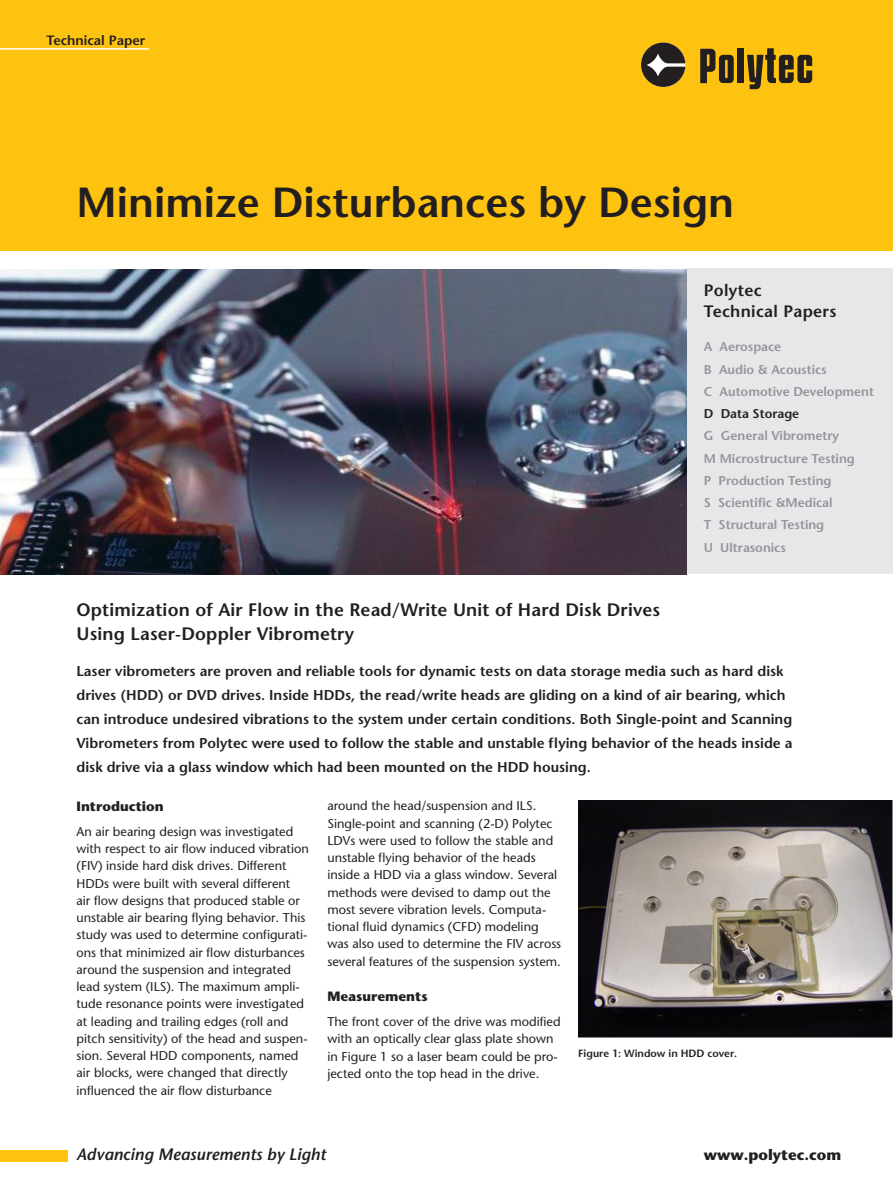
<style>
.page{position:relative;width:893px;height:1191px;background:#fff}
.page>*{position:absolute;margin:0;border:0;box-sizing:border-box;transform-origin:0 0}
.t1{font:600 42px "Stone Sans LT";color:#231f20}
.t2{font:600 18px/24px "Stone Sans LT";letter-spacing:.01em;color:#231f20}
.t3{font:italic 600 16.5px "Stone Sans LT";color:#231f20}
.t4{font:600 16.5px "Stone Sans LT";letter-spacing:.02em;color:#231f20}
.t5{font:700 15px "Stone Sans LT";color:#231f20}
.t6{font:600 14.25px/24px "Stone Sans LT";color:#231f20}
.copy{font:700 13.5px "Stone Sans LT";color:#231f20}
.t7{font:600 13.5px "Stone Sans LT";color:#231f20}
.copy-2{font:12.75px/17.2px "Stone Sans LT";color:#231f20}
.t8{font:600 12.75px "Stone Sans LT";color:#939598}
.t9{font:600 12.75px "Stone Sans LT";color:#231f20}
.copy-3{font:600 10.5px "Stone Sans LT";color:#231f20}
</style>
<div class="page">
<div style="left:687px;top:268px;width:206px;height:306px;background:#e6e7e9"></div>
<div style="left:0;top:0;width:893px;height:251px;background:#fec210"></div>
<div style="left:738px;top:48px;width:6px;height:35px;background:#231f20"></div>
<svg style="left:700px;top:49px;width:34px;height:34px"></svg>
<svg style="left:641px;top:43px;width:44px;height:44px"></svg>
<svg style="left:747px;top:48px;width:65px;height:41px"></svg>
<hr style="left:0;top:48px;width:149px;height:2px;background:#fff">
<img style="left:0;top:269px;width:687px;height:305px">
<div style="left:0;top:1150px;width:68px;height:11px;background:#fec210"></div>
<img style="left:578px;top:801px;width:315px;height:236px">
<p class="t7" style="left:46px;top:32px;width:100px">Technical Paper</p>
<p class="t1" style="left:77px;top:177px;width:659px">Minimize Disturbances by Design</p>
<p class="t4" style="left:704px;top:280px;width:60px">Polytec</p>
<p class="t4" style="left:704px;top:301px;width:134px">Technical Papers</p>
<p class="t2" style="left:77px;top:598px;width:585px">Optimization of Air Flow in the Read/Write Unit of Hard Disk Drives<br>Using Laser-Doppler Vibrometry</p>
<p class="t8" style="left:704px;top:339px;width:79px">A Aerospace</p>
<p class="t8" style="left:704px;top:361px;width:124px">B Audio &amp; Acoustics</p>
<p class="t8" style="left:704px;top:384px;width:172px">C Automotive Development</p>
<p class="t9" style="left:704px;top:406px;width:97px">D Data Storage</p>
<p class="t8" style="left:704px;top:428px;width:137px">G General Vibrometry</p>
<p class="t8" style="left:704px;top:450px;width:153px">M Microstructure Testing</p>
<p class="t8" style="left:704px;top:473px;width:129px">P Production Testing</p>
<p class="t8" style="left:704px;top:495px;width:130px">S Scientific &amp;Medical</p>
<p class="t8" style="left:704px;top:517px;width:122px">T Structural Testing</p>
<p class="t8" style="left:704px;top:539px;width:84px">U Ultrasonics</p>
<p class="t6" style="left:77px;top:658px;width:717px">Laser vibrometers are proven and reliable tools for dynamic tests on data storage media such as hard disk drives (HDD) or DVD drives. Inside HDDs, the read/write heads are gliding on a kind of air bearing, which can introduce undesired vibrations to the system under certain conditions. Both Single-point and Scanning Vibrometers from Polytec were used to follow the stable and unstable flying behavior of the heads inside a disk drive via a glass window which had been mounted on the HDD housing.</p>
<p class="copy" style="left:77px;top:798px;width:89px">Introduction</p>
<p class="copy-2" style="left:327px;top:797px;width:235px">around the head/suspension and ILS.<br>Single-point and scanning (2-D) Polytec LDVs were used to follow the stable and unstable flying behavior of the heads inside a HDD via a glass window. Several methods were devised to damp out the most severe vibration levels. Computa&shy;tional fluid dynamics (CFD) modeling was also used to determine the FIV across several features of the suspension system.</p>
<p class="copy-2" style="left:77px;top:822px;width:234px">An air bearing design was investigated with respect to air flow induced vibration (FIV) inside hard disk drives. Different HDDs were built with several different<br>air flow designs that produced stable or unstable air bearing flying behavior. This study was used to determine configurati&shy;ons that minimized air flow disturbances around the suspension and integrated lead system (ILS). The maximum ampli&shy;tude resonance points were investigated at leading and trailing edges (roll and pitch sensitivity) of the head and suspen&shy;sion. Several HDD components, named air blocks, were changed that directly influenced the air flow disturbance</p>
<p class="copy" style="left:327px;top:987px;width:102px">Measurements</p>
<p class="copy-2" style="left:327px;top:1013px;width:235px">The front cover of the drive was modified with an optically clear glass plate shown in Figure 1 so a laser beam could be pro&shy;jected onto the top head in the drive.</p>
<p class="copy-3" style="left:578px;top:1047px;width:160px">Figure 1: Window in HDD cover.</p>
<p class="t3" style="left:77px;top:1144px;width:251px">Advancing Measurements by Light</p>
<p class="t5" style="left:704px;top:1145px;width:139px">www.polytec.com</p>
</div>
